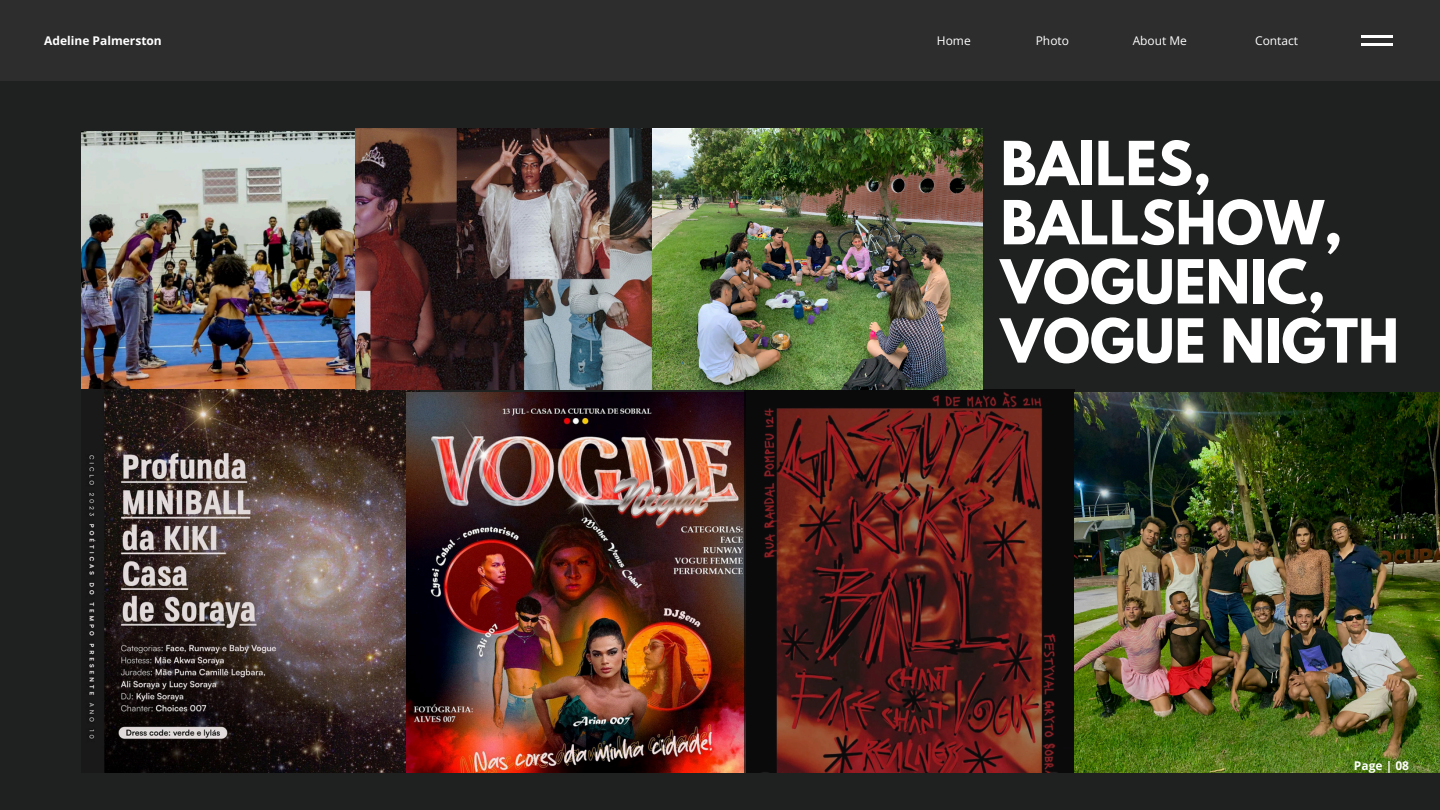
<style>
.page{position:relative;width:1440px;height:810px;background:#1f2020}
.page>*{position:absolute;margin:0;border:0;box-sizing:border-box;transform-origin:0 0}
.t1{font:700 53.8px/59.2px "League Spartan";color:#fff}
.t2{font:700 12px "Open Sans";color:#fff}
.t3{font:12px "Open Sans";color:#fff}
</style>
<div class="page">
<div style="left:0;top:0;width:1440px;height:81px;background:#2d2d2d"></div>
<hr style="left:1362px;top:36px;width:31px;height:2px;background:#fff">
<hr style="left:1362px;top:43px;width:31px;height:2px;background:#fff">
<img style="left:81px;top:132px;width:287px;height:258px">
<img style="left:87px;top:390px;width:333px;height:382px">
<img style="left:407px;top:392px;width:338px;height:380px">
<img style="left:355px;top:129px;width:628px;height:260px">
<img style="left:745px;top:390px;width:329px;height:382px">
<img style="left:1074px;top:392px;width:366px;height:380px">
<p class="t2" style="left:44px;top:32px;width:119px">Adeline Palmerston</p>
<p class="t3" style="left:937px;top:32px;width:35px">Home</p>
<p class="t3" style="left:1036px;top:32px;width:35px">Photo</p>
<h1 class="t3" style="left:1133px;top:32px;width:56px">About Me</h1>
<p class="t3" style="left:1255px;top:32px;width:45px">Contact</p>
<p class="t1" style="left:1001px;top:141px;width:400px">BAILES,<br>BALLSHOW,<br>VOGUENIC,<br>VOGUE NIGTH</p>
<p class="t2" style="left:1354px;top:757px;width:57px">Page | 08</p>
</div>
